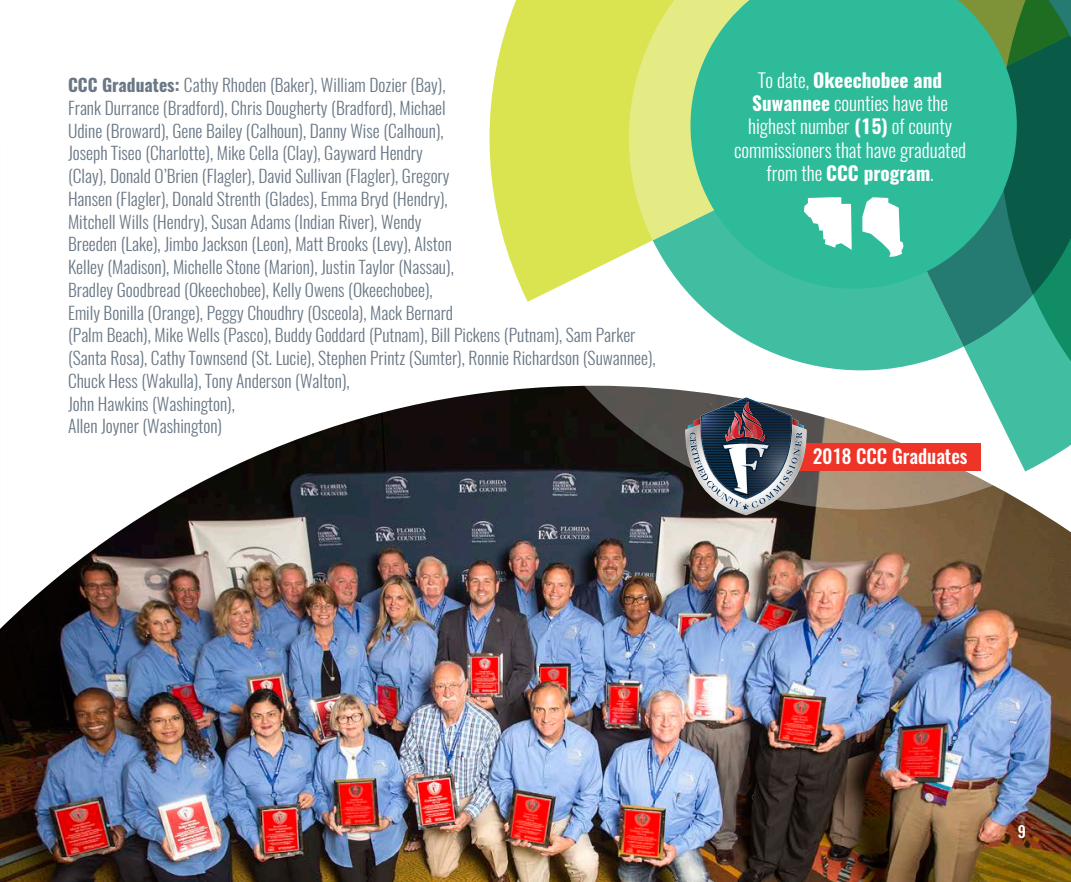
<style>
.page{position:relative;width:1071px;height:882px;background:#fff}
.page>*{position:absolute;margin:0;border:0;box-sizing:border-box;transform-origin:0 0}
._18BULLETS{font:300 19.25px/23.1px "Oswald";color:#fff;text-align:center}
._2018blacktext{font:500 19.25px "Oswald";color:#fff}
._2018BULLETS{font:300 17.5px/22.8px "Oswald";color:#6a7886}
.bluebodytext{font:500 15.75px "Oswald";color:#fff}
.s1{font-weight:700}
</style>
<div class="page">
<img style="left:0;top:388px;width:1071px;height:494px">
<svg style="left:1000px;top:472px;width:71px;height:56px"></svg>
<svg style="left:1025px;top:0;width:46px;height:472px;background:#53c3a9"></svg>
<svg style="left:490px;top:0;width:139px;height:302px;background:#dee666"></svg>
<svg style="left:528px;top:138px;width:497px;height:372px"></svg>
<svg style="left:964px;top:36px;width:107px;height:310px;background:#177761"></svg>
<svg style="left:653px;top:240px;width:311px;height:130px;fill:#41bea1"></svg>
<svg style="left:1017px;top:0;width:53px;height:138px;background:#12613e"></svg>
<svg style="left:629px;top:0;width:61px;height:240px;background:#dfe87a"></svg>
<svg style="left:690px;top:0;width:327px;height:289px;background:#35b794"></svg>
<div style="left:800px;top:443px;width:181px;height:27px;background:#ee3427"></div>
<img style="left:681px;top:397px;width:132px;height:118px">
<svg style="left:804px;top:197px;width:48px;height:53px"></svg>
<svg style="left:862px;top:197px;width:41px;height:60px"></svg>
<p class="_2018BULLETS" style="left:68px;top:74px;width:589px"><span class="s1">CCC Graduates:</span> Cathy Rhoden (Baker), William Dozier (Bay),<br>Frank Durrance (Bradford), Chris Dougherty (Bradford), Michael<br>Udine (Broward), Gene Bailey (Calhoun), Danny Wise (Calhoun),<br>Joseph Tiseo (Charlotte), Mike Cella (Clay), Gayward Hendry<br>(Clay), Donald O’Brien (Flagler), David Sullivan (Flagler), Gregory<br>Hansen (Flagler), Donald Strenth (Glades), Emma Bryd (Hendry),<br>Mitchell Wills (Hendry), Susan Adams (Indian River), Wendy<br>Breeden (Lake), Jimbo Jackson (Leon), Matt Brooks (Levy), Alston<br>Kelley (Madison), Michelle Stone (Marion), Justin Taylor (Nassau),<br>Bradley Goodbread (Okeechobee), Kelly Owens (Okeechobee),<br>Emily Bonilla (Orange), Peggy Choudhry (Osceola), Mack Bernard<br>(Palm Beach), Mike Wells (Pasco), Buddy Goddard (Putnam), Bill Pickens (Putnam), Sam Parker (Santa Rosa), Cathy Townsend (St. Lucie), Stephen Printz (Sumter), Ronnie Richardson (Suwannee), Chuck Hess (Wakulla), Tony Anderson (Walton),<br>John Hawkins (Washington),<br>Allen Joyner (Washington)</p>
<p class="_18BULLETS" style="left:734px;top:69px;width:234px">To date, <span class="s1">Okeechobee and<br>Suwannee</span> counties have the highest number <span class="s1">(15)</span> of county commissioners that have graduated from the <span class="s1">CCC program</span>.</p>
<p class="_2018blacktext" style="left:813px;top:443px;width:156px">2018 CCC Graduates</p>
<p class="bluebodytext" style="left:1018px;top:821px;width:10px">9</p>
</div>
